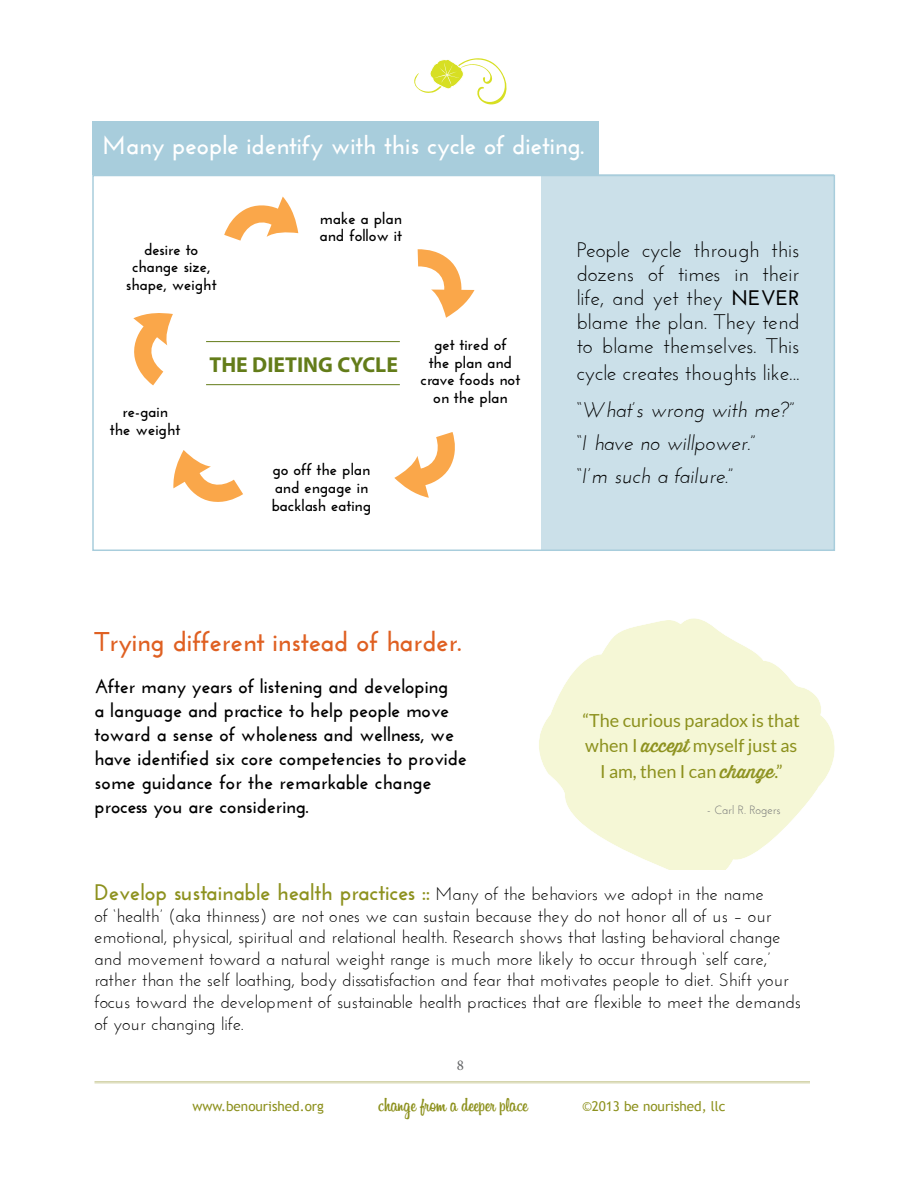
<style>
.page{position:relative;width:918px;height:1188px;background:#fff}
.page>*{position:absolute;margin:0;border:0;box-sizing:border-box;transform-origin:0 0}
.t1{font:700 27px "Josefin Sans";color:#df6022}
.t2{font:700 25.5px "Josefin Sans";color:#fff}
.t3{font:700 22.5px "Josefin Sans";color:#8d911e}
.t4{font:700 21.6px "Myriad Pro";color:#637c19}
.t5{font:21px/24px "Josefin Sans";color:#000;text-align:justify}
.t6{font:italic 21px/33px "Josefin Sans";color:#000}
.t7{font:700 19.5px/24px "Josefin Sans";color:#000}
.t8{font:19.5px "Billabong";color:#8d911e}
.t9{font:18px/21.6px "Josefin Sans";color:#000}
.t10{font:18px/25.5px "Lato";color:#8d911e;text-align:center}
.t11{font:700 16.2px/17.5px "Josefin Sans";color:#000;text-align:center}
.t12{font:15px "Minion Pro";color:#636466}
.t13{font:13.5px "Trebuchet MS";color:#8d911e}
.t14{font:12px "Josefin Sans";color:#6d6e71}
.s1{font-weight:700}
.s2{font-style:normal}
.s3{font-family:"Thirsty Rough Reg One"}
.s4{font-weight:400;font-size:18px;color:#000}
</style>
<div class="page">
<hr style="left:94px;top:1081px;width:716px;height:1px;background:#d0d0a3">
<hr style="left:94px;top:1083px;width:716px;height:1px;background:#d0d0a3">
<svg style="left:414px;top:58px;width:93px;height:46px"></svg>
<div style="left:541px;top:175px;width:293px;height:376px;background:#cbe0e9"></div>
<div style="left:92px;top:122px;width:507px;height:53px;background:#a8cddc"></div>
<div style="left:92px;top:175px;width:743px;height:376px;border:2px solid #a8cddc"></div>
<svg style="left:418px;top:249px;width:57px;height:69px"></svg>
<svg style="left:394px;top:432px;width:61px;height:66px"></svg>
<svg style="left:173px;top:450px;width:70px;height:52px"></svg>
<svg style="left:133px;top:313px;width:40px;height:72px"></svg>
<svg style="left:224px;top:197px;width:74px;height:44px"></svg>
<hr style="left:206px;top:341px;width:194px;height:1px;background:#637c19">
<hr style="left:206px;top:384px;width:194px;height:1px;background:#637c19">
<svg style="left:539px;top:618px;width:295px;height:251px;fill:#f5f7d6"></svg>
<h2 class="t2" style="left:102px;top:130px;width:484px">Many people identify with this cycle of dieting.</h2>
<p class="t11" style="left:126px;top:241px;width:92px">desire to change size, shape, weight</p>
<p class="t11" style="left:320px;top:209px;width:84px;text-align:left">make a plan and follow it</p>
<p class="t11" style="left:110px;top:403px;width:72px">re-gain<br>the weight</p>
<p class="t4" style="left:209px;top:353px;width:190px">THE DIETING CYCLE</p>
<p class="t11" style="left:272px;top:461px;width:101px;text-align:left">go off the plan and engage in backlash eating</p>
<p class="t11" style="left:421px;top:336px;width:101px">get tired of<br>the plan and crave foods not on the plan</p>
<h1 class="t1" style="left:94px;top:626px;width:369px">Trying different instead of harder.</h1>
<p class="t7" style="left:94px;top:674px;width:374px">After many years of listening and developing<br>a language and practice to help people move toward a sense of wholeness and wellness, we have identified six core competencies to provide some guidance for the remarkable change process you are considering.</p>
<p class="t5" style="left:577px;top:238px;width:224px">People cycle through this dozens of times in their life, and yet they <span class="s1">NEVER </span>blame the plan. They tend to blame themselves. This</p>
<p class="t5" style="left:577px;top:361px;width:224px">cycle creates thoughts like...</p>
<p class="t6" style="left:577px;top:393px;width:219px"><span class="s2">“</span>What’s wrong with me?<span class="s2">” “</span>I have no willpower.<span class="s2">”<br>“</span>I’m such a failure.<span class="s2">”</span></p>
<p class="t10" style="left:583px;top:707px;width:219px">“The curious paradox is that when I <span class="s3">accept</span> myself just as<br>I am, then I can <span class="s3">change</span>.”</p>
<p class="t14" style="left:707px;top:802px;width:75px">- Carl R. Rogers</p>
<p class="t3" style="left:94px;top:879px;width:671px">Develop sustainable health practices :: <span class="s4">Many of the behaviors we adopt in the name</span></p>
<p class="t9" style="left:94px;top:904px;width:708px">of ‘health’ (aka thinness) are not ones we can sustain because they do not honor all of us – our emotional, physical, spiritual and relational health. Research shows that lasting behavioral change and movement toward a natural weight range is much more likely to occur through ‘self care,’ rather than the self loathing, body dissatisfaction and fear that motivates people to diet. Shift your focus toward the development of sustainable health practices that are flexible to meet the demands of your changing life.</p>
<p class="t12" style="left:457px;top:1055px;width:9px">8</p>
<p class="t13" style="left:192px;top:1098px;width:133px">www.benourished.org</p>
<p class="t8" style="left:378px;top:1093px;width:151px">change from a deeper place</p>
<p class="t13" style="left:582px;top:1098px;width:145px">©2013 be nourished, llc</p>
</div>
